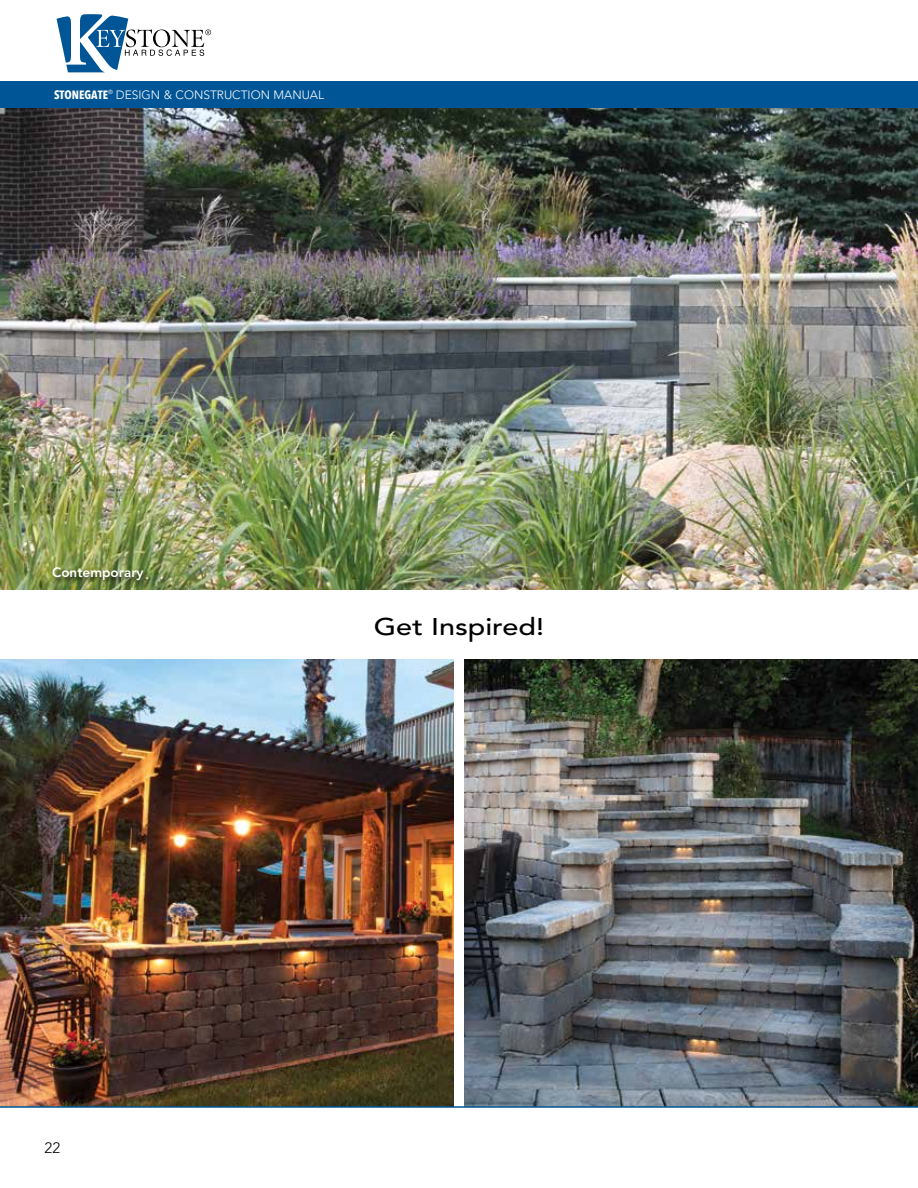
<style>
.page{position:relative;width:918px;height:1188px;background:#fff}
.page>*{position:absolute;margin:0;border:0;box-sizing:border-box;transform-origin:0 0}
.t1{font:500 24px "Avenir";color:#000;scale:1.2 1}
.t2{font:300 15px "Avenir";color:#000}
.t3{font:800 13.5px "Avenir";color:#fff}
.t4{font:300 12px "Avenir";color:#fff}
.s1{font-family:"Avenir Next Condensed";font-weight:700}
</style>
<div class="page">
<div style="left:0;top:81px;width:918px;height:27px;background:#005596"></div>
<svg style="left:57px;top:14px;width:154px;height:58px"></svg>
<img style="left:464px;top:660px;width:454px;height:446px">
<img style="left:0;top:660px;width:453px;height:446px">
<img style="left:0;top:108px;width:918px;height:481px">
<hr style="left:0;top:1106px;width:918px;height:2px;background:#005596">
<div style="left:52px;top:567px;width:98px;height:21px;background:#000;opacity:.75"></div>
<p class="t4" style="left:54px;top:88px;width:272px"><span class="s1">STONEGATE</span><sup>®</sup> DESIGN &amp; CONSTRUCTION MANUAL</p>
<p class="t3" style="left:52px;top:565px;width:93px">Contemporary</p>
<h1 class="t1" style="left:374px;top:613px;width:143px">Get Inspired!</h1>
<p class="t2" style="left:45px;top:1139px;width:17px">22</p>
</div>
